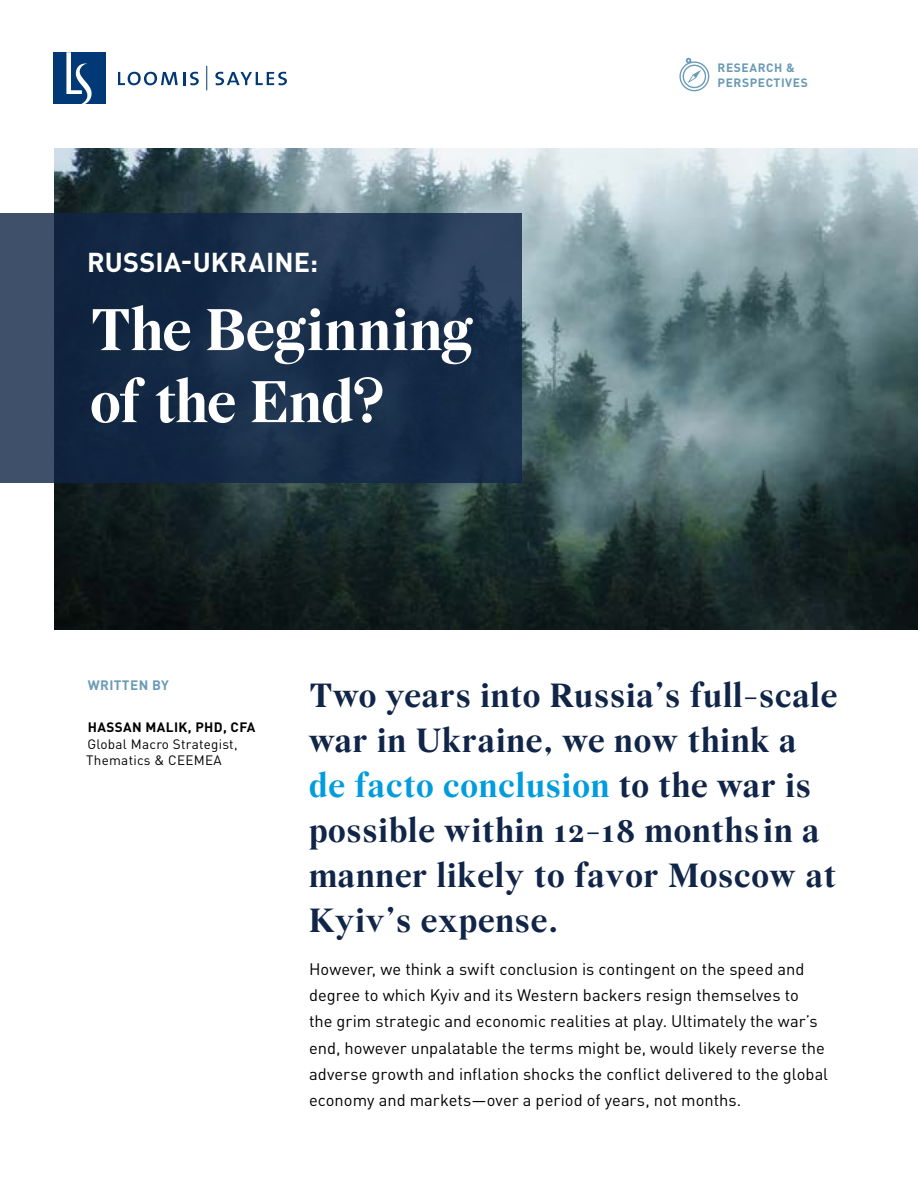
<style>
.page{position:relative;width:918px;height:1188px;background:#fff}
.page>*{position:absolute;margin:0;border:0;box-sizing:border-box;transform-origin:0 0}
.t1{font:700 63px/72px "Wremena";letter-spacing:-.01em;color:#fff}
.t2{font:700 36px/45px "Wremena";letter-spacing:.02em;color:#102547}
.t3{font:700 27px "DINOT";letter-spacing:.005em;color:#fff}
.t4{font:16.5px/26.2px "DINOT";color:#000}
.t5{font:13.5px/16.5px "DINOT";letter-spacing:.02em;color:#000}
.t6{font:700 13.5px "DINOT";letter-spacing:.03em;color:#000}
.t7{font:700 13.5px "DINOT";letter-spacing:.03em;color:#6a9bb6}
.t8{font:700 12px/15px "DINOT";letter-spacing:.05em;color:#679ab5}
.s1{color:#009cde}
</style>
<div class="page">
<img style="left:54px;top:148px;width:864px;height:482px">
<svg style="left:679px;top:58px;width:30px;height:33px"></svg>
<svg style="left:0;top:213px;width:522px;height:270px;background:#1c314c"></svg>
<div style="left:53px;top:52px;width:52px;height:52px;background:#003976"></div>
<svg style="left:66px;top:52px;width:26px;height:52px"></svg>
<svg style="left:118px;top:72px;width:81px;height:13px"></svg>
<svg style="left:215px;top:72px;width:72px;height:13px"></svg>
<svg style="left:206px;top:66px;width:1px;height:24px"></svg>
<h3 class="t3" style="left:87px;top:245px;width:233px">RUSSIA-UKRAINE:</h3>
<h1 class="t1" style="left:90px;top:295px;width:386px">The Beginning of the End?</h1>
<p class="t8" style="left:718px;top:59px;width:92px">RESEARCH &amp;<br>PERSPECTIVES</p>
<p class="t7" style="left:88px;top:677px;width:83px">WRITTEN BY</p>
<p class="t6" style="left:88px;top:719px;width:169px">HASSAN MALIK, PHD, CFA</p>
<p class="t5" style="left:86px;top:736px;width:153px">Global Macro Strategist,<br>Thematics &amp; CEEMEA</p>
<h2 class="t2" style="left:309px;top:674px;width:530px">Two years into Russia’s full-scale war in Ukraine, we now think a <span class="s1">de facto conclusion</span> to the war is possible within 12-18 monthsin a manner likely to favor Moscow at<br>Kyiv’s expense.</h2>
<p class="t4" style="left:309px;top:956px;width:521px">However, we think a swift conclusion is contingent on the speed and degree to which Kyiv and its Western backers resign themselves to<br>the grim strategic and economic realities at play. Ultimately the war’s end, however unpalatable the terms might be, would likely reverse the adverse growth and inflation shocks the conflict delivered to the global economy and markets—over a period of years, not months.</p>
</div>
